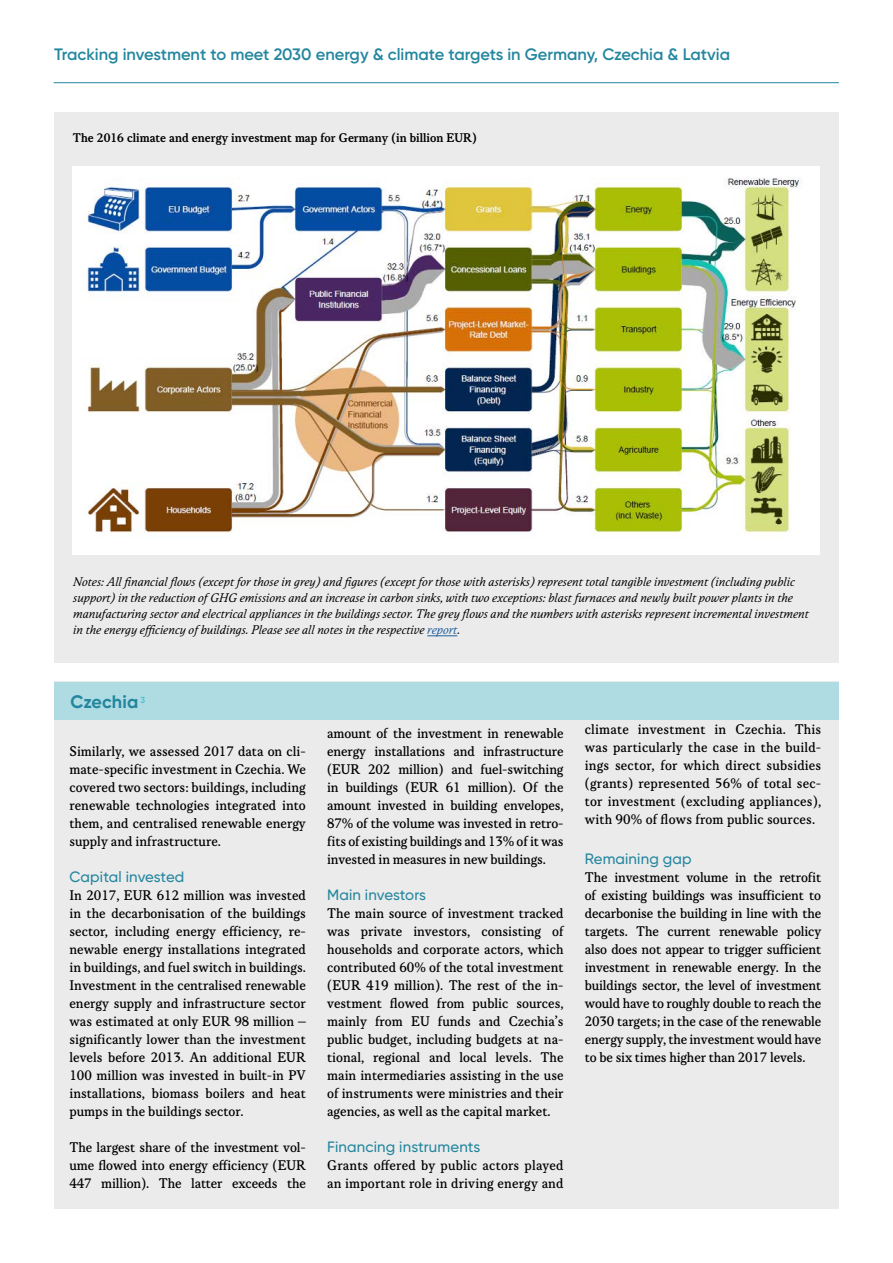
<style>
.page{position:relative;width:893px;height:1263px;background:#fff}
.page>*{position:absolute;margin:0;border:0;box-sizing:border-box;transform-origin:0 0}
.t1{font:700 18px "Gilroy";letter-spacing:.005em;color:#23869e}
.t2{font:600 16.5px "Gilroy";color:#23869e}
.t3{font:15px/18px "Korpus B";color:#000;text-align:justify}
.t4{font:500 15px "Gilroy";letter-spacing:.01em;color:#23869e}
.t5{font:13.5px/16.2px "Korpus A16";color:#000}
.t6{font:13.5px "Korpus C";color:#000}
.s1{color:#215e9e}
</style>
<div class="page">
<hr style="left:54px;top:82px;width:785px;height:1px;background:#23869e">
<div style="left:54px;top:682px;width:785px;height:527px;background:#ebebeb"></div>
<div style="left:54px;top:682px;width:785px;height:37px;background:#afdce3"></div>
<div style="left:54px;top:112px;width:785px;height:551px;background:#ebebeb"></div>
<img style="left:73px;top:167px;width:747px;height:387px">
<hr style="left:427px;top:635px;width:30px;height:1px;background:#215e9e">
<p class="t2" style="left:54px;top:44px;width:678px">Tracking investment to meet 2030 energy &amp; climate targets in Germany, Czechia &amp; Latvia</p>
<p class="t6" style="left:73px;top:130px;width:405px">The 2016 climate and energy investment map for Germany (in billion EUR)</p>
<p class="t5" style="left:73px;top:573px;width:737px">Notes: All financial flows (except for those in grey) and figures (except for those with asterisks) represent total tangible investment (including public support) in the reduction of GHG emissions and an increase in carbon sinks, with two exceptions: blast furnaces and newly built power plants in the manufacturing sector and electrical appliances in the buildings sector. The grey flows and the numbers with asterisks represent incremental investment in the energy efficiency of buildings. Please see all notes in the respective <span class="s1">report</span>.</p>
<p class="t1" style="left:71px;top:690px;width:76px">Czechia <sup>3</sup></p>
<p class="t3" style="left:69px;top:742px;width:238px">Similarly, we assessed 2017 data on cli&shy;mate-specific investment in Czechia. We covered two sectors: buildings, including renewable technologies integrated into them, and centralised renewable energy supply and infrastructure.</p>
<p class="t4" style="left:69px;top:868px;width:116px">Capital invested</p>
<p class="t3" style="left:69px;top:886px;width:238px">In 2017, EUR 612 million was invested in the decarbonisation of the buildings sector, including energy efficiency, re&shy;newable energy installations integrated in buildings, and fuel switch in buildings.<br>Investment in the centralised renewable energy supply and infrastructure sector was estimated at only EUR 98 million – significantly lower than the investment levels before 2013. An additional EUR 100 million was invested in built-in PV installations, biomass boilers and heat pumps in the buildings sector.</p>
<p class="t3" style="left:69px;top:1138px;width:238px">The largest share of the investment vol&shy;ume flowed into energy efficiency (EUR 447 million). The latter exceeds the</p>
<p class="t3" style="left:327px;top:724px;width:238px">amount of the investment in renewable energy installations and infrastructure (EUR 202 million) and fuel-switching in buildings (EUR 61 million). Of the amount invested in building envelopes, 87% of the volume was invested in retro&shy;fits of existing buildings and 13% of it was invested in measures in new buildings.</p>
<p class="t4" style="left:327px;top:886px;width:100px">Main investors</p>
<p class="t3" style="left:327px;top:904px;width:238px">The main source of investment tracked was private investors, consisting of households and corporate actors, which contributed 60% of the total investment (EUR 419 million). The rest of the in&shy;vestment flowed from public sources, mainly from EU funds and Czechia’s public budget, including budgets at na&shy;tional, regional and local levels. The main intermediaries assisting in the use of instruments were ministries and their agencies, as well as the capital market.</p>
<p class="t4" style="left:327px;top:1138px;width:155px">Financing instruments</p>
<p class="t3" style="left:327px;top:1156px;width:238px">Grants offered by public actors played an important role in driving energy and</p>
<p class="t3" style="left:585px;top:720px;width:238px">climate investment in Czechia. This was particularly the case in the build&shy;ings sector, for which direct subsidies (grants) represented 56% of total sec&shy;tor investment (excluding appliances), with 90% of flows from public sources.</p>
<p class="t4" style="left:585px;top:850px;width:108px">Remaining gap</p>
<p class="t3" style="left:585px;top:868px;width:238px">The investment volume in the retrofit of existing buildings was insufficient to decarbonise the building in line with the targets. The current renewable policy also does not appear to trigger sufficient investment in renewable energy. In the buildings sector, the level of investment would have to roughly double to reach the 2030 targets; in the case of the renewable energy supply, the investment would have to be six times higher than 2017 levels.</p>
</div>
